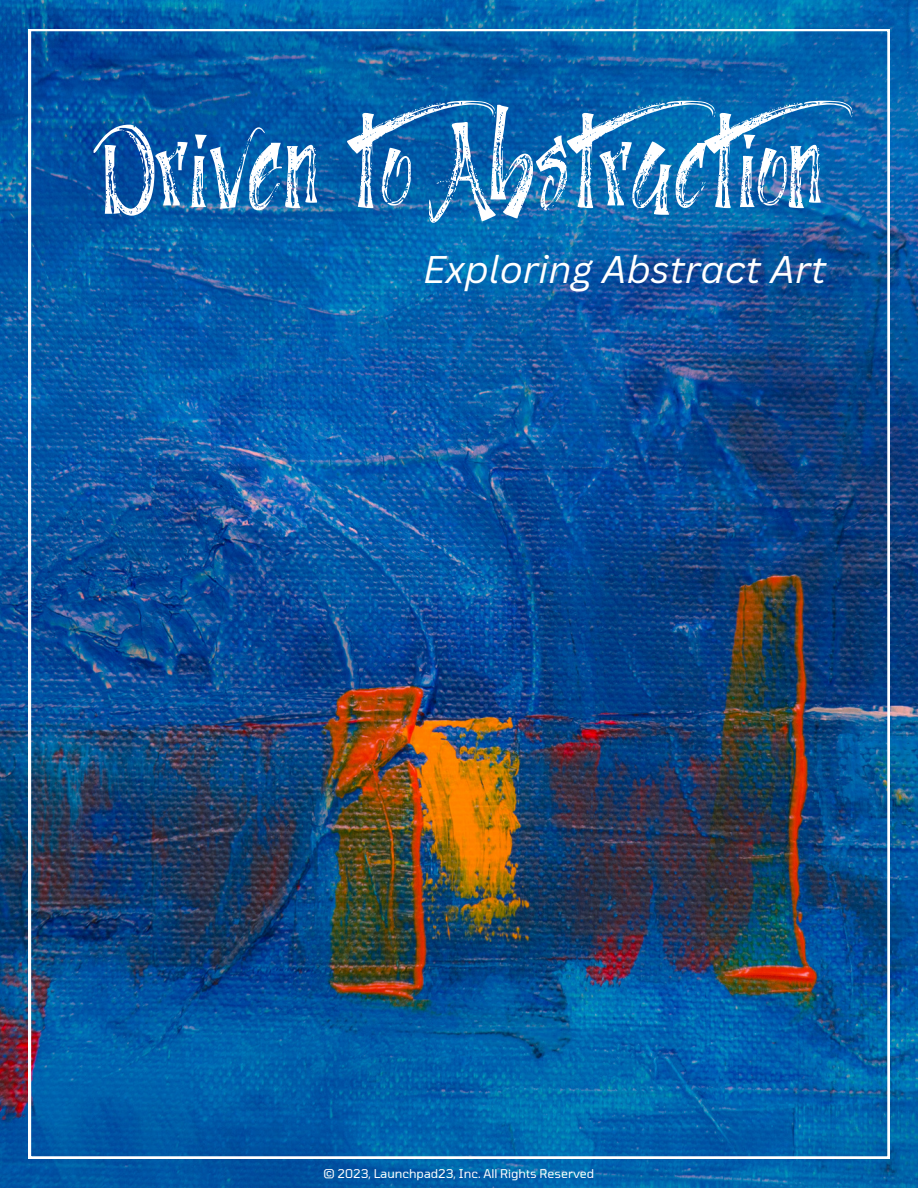
<style>
.page{position:relative;width:918px;height:1188px;background:#fff}
.page>*{position:absolute;margin:0;border:0;box-sizing:border-box;transform-origin:0 0}
.t1{font:148.5px "City Lights";color:#fff}
.t2{font:italic 37.5px "Canva Sans";color:#fff}
.t3{font:12px "Tomorrow";color:#fff}
</style>
<div class="page">
<img style="left:0;top:0;width:918px;height:1188px">
<img style="left:29px;top:29px;width:861px;height:1130px">
<p class="t1" style="left:94px;top:81px;width:765px">Driven to Abstraction</p>
<p class="t2" style="left:423px;top:243px;width:404px">Exploring Abstract Art</p>
<p class="t3" style="left:324px;top:1166px;width:272px">© 2023, Launchpad23, Inc. All Rights Reserved</p>
</div>
